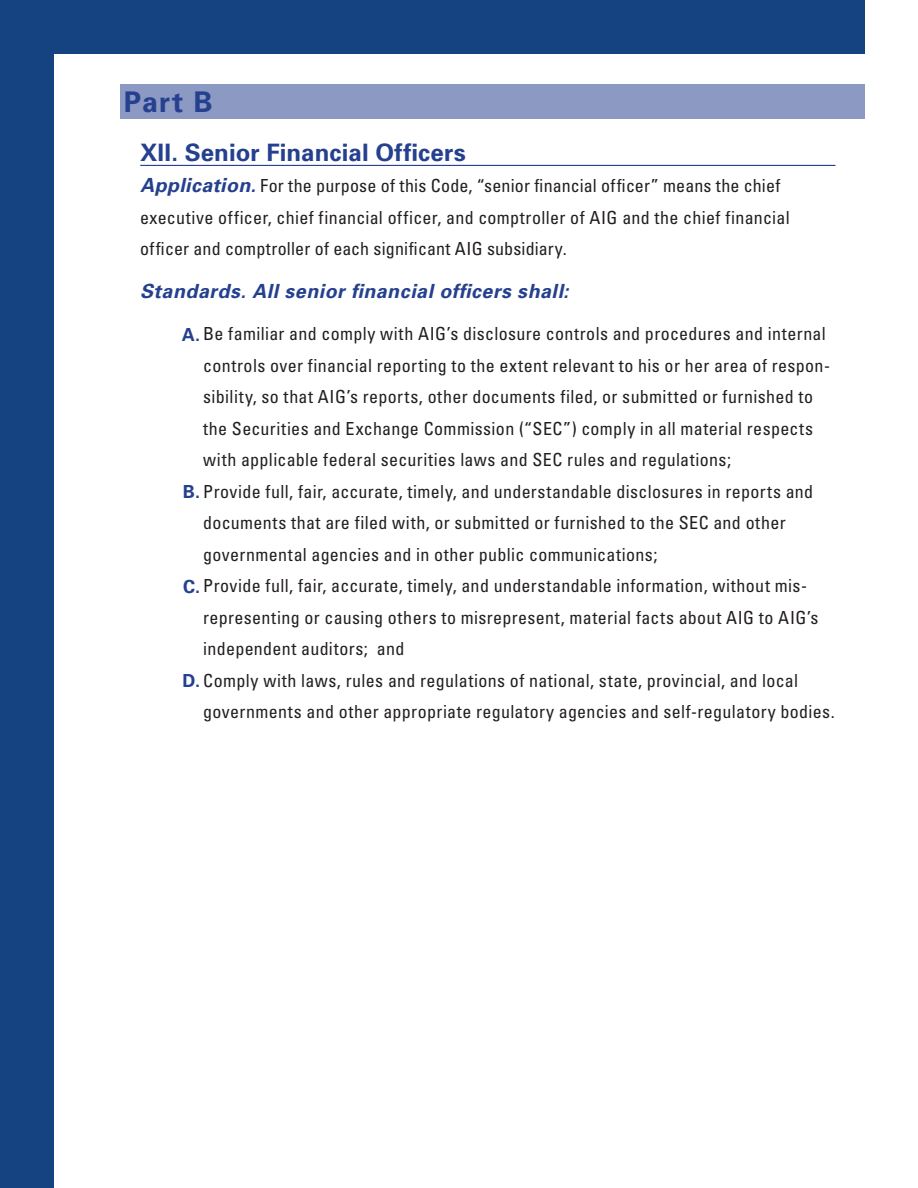
<style>
.page{position:relative;width:918px;height:1188px;background:#fff}
.page>*{position:absolute;margin:0;border:0;box-sizing:border-box;transform-origin:0 0}
.t1{font:700 28.5px "Univers";color:#25408e}
.t2{font:700 24px "Univers";letter-spacing:.005em;color:#25408e}
.t3{font:italic 700 19.5px "Univers";letter-spacing:.03em;color:#25408e}
.t4{font:condensed 18px/31.5px "Univers";letter-spacing:.02em;color:#231f20}
.s1{font-weight:700;font-style:italic;font-stretch:normal;font-size:19.5px;color:#25408e}
.s2{font-weight:700;font-stretch:normal;color:#25408e}
</style>
<div class="page">
<div style="left:0;top:0;width:864px;height:54px;background:#154381"></div>
<div style="left:0;top:0;width:54px;height:1188px;background:#154381"></div>
<hr style="left:140px;top:165px;width:696px;height:1px;background:#25408e">
<div style="left:120px;top:84px;width:744px;height:34px;background:#8c99c3"></div>
<h1 class="t1" style="left:124px;top:91px;width:90px">Part B</h1>
<h2 class="t2" style="left:140px;top:143px;width:327px">XII. Senior Financial Officers</h2>
<p class="t4" style="left:140px;top:172px;width:651px"><span class="s1">Application.</span> For the purpose of this Code, “senior financial officer” means the chief executive officer, chief financial officer, and comptroller of AIG and the chief financial officer and comptroller of each significant AIG subsidiary.</p>
<p class="t3" style="left:140px;top:284px;width:430px">Standards. All senior financial officers shall:</p>
<p class="t4" style="left:182px;top:320px;width:646px"><span class="s2">A.</span>Be familiar and comply with AIG’s disclosure controls and procedures and internal</p>
<p class="t4" style="left:203px;top:351px;width:629px">controls over financial reporting to the extent relevant to his or her area of respon-</p>
<p class="t4" style="left:203px;top:383px;width:611px">sibility, so that AIG’s reports, other documents filed, or submitted or furnished to</p>
<p class="t4" style="left:203px;top:414px;width:611px">the Securities and Exchange Commission (“SEC”) comply in all material respects</p>
<p class="t4" style="left:203px;top:446px;width:529px">with applicable federal securities laws and SEC rules and regulations;</p>
<p class="t4" style="left:183px;top:477px;width:632px"><span class="s2">B.</span>Provide full, fair, accurate, timely, and understandable disclosures in reports and</p>
<p class="t4" style="left:203px;top:509px;width:584px">documents that are filed with, or submitted or furnished to the SEC and other</p>
<p class="t4" style="left:203px;top:540px;width:456px">governmental agencies and in other public communications;</p>
<p class="t4" style="left:183px;top:572px;width:625px"><span class="s2">C.</span>Provide full, fair, accurate, timely, and understandable information, without mis-</p>
<p class="t4" style="left:203px;top:603px;width:617px">representing or causing others to misrepresent, material facts about AIG to AIG’s</p>
<p class="t4" style="left:203px;top:635px;width:203px">independent auditors; and</p>
<p class="t4" style="left:183px;top:666px;width:617px"><span class="s2">D.</span>Comply with laws, rules and regulations of national, state, provincial, and local</p>
<p class="t4" style="left:203px;top:698px;width:633px">governments and other appropriate regulatory agencies and self-regulatory bodies.</p>
</div>
